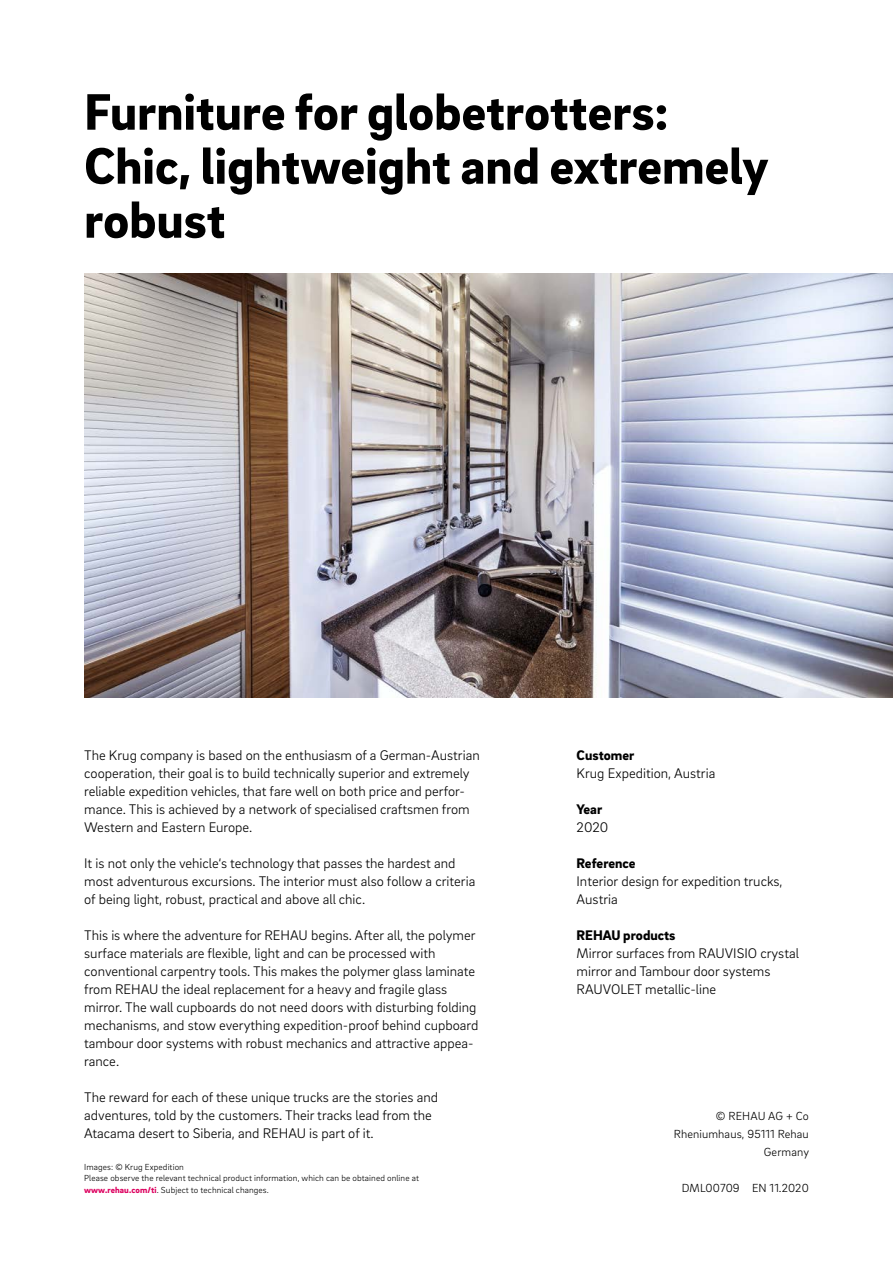
<style>
.page{position:relative;width:893px;height:1263px;background:#fff}
.page>*{position:absolute;margin:0;border:0;box-sizing:border-box;transform-origin:0 0}
._01__Headline_-_35pt{font:900 52.5px/54px "Brix Sans";color:#000}
._16__Body_text_-_9_5{font:300 14.25px/18px "Brix Sans";color:#000}
._14__Body_subline{font:900 14.25px "Brix Sans";color:#000}
._33__Contact_info{font:300 12px "Brix Sans";letter-spacing:.01em;color:#000}
._34__Legal_notes_-_6{font:300 9px/11.2px "Brix Sans";letter-spacing:.01em;color:#000}
.s1{font-weight:900;color:#dd005f}
</style>
<div class="page">
<img style="left:84px;top:274px;width:809px;height:423px">
<p class="_01__Headline_-_35pt" style="left:84px;top:82px;width:686px">Furniture for globetrotters:<br>Chic, lightweight and extremely robust</p>
<p class="_16__Body_text_-_9_5" style="left:84px;top:745px;width:397px">The Krug company is based on the enthusiasm of a German-Austrian cooperation, their goal is to build technically superior and extremely reliable expedition vehicles, that fare well on both price and perfor&shy;mance. This is achieved by a network of specialised craftsmen from Western and Eastern Europe.</p>
<p class="_16__Body_text_-_9_5" style="left:84px;top:853px;width:393px">It is not only the vehicle‘s technology that passes the hardest and most adventurous excursions. The interior must also follow a criteria of being light, robust, practical and above all chic.</p>
<p class="_16__Body_text_-_9_5" style="left:84px;top:925px;width:396px">This is where the adventure for REHAU begins. After all, the polymer surface materials are flexible, light and can be processed with conventional carpentry tools. This makes the polymer glass laminate from REHAU the ideal replacement for a heavy and fragile glass mirror. The wall cupboards do not need doors with disturbing folding mechanisms, and stow everything expedition-proof behind cupboard tambour door systems with robust mechanics and attractive appea&shy;rance.</p>
<p class="_16__Body_text_-_9_5" style="left:84px;top:1087px;width:355px">The reward for each of these unique trucks are the stories and adventures, told by the customers. Their tracks lead from the<br>Atacama desert to Siberia, and REHAU is part of it.</p>
<p class="_34__Legal_notes_-_6" style="left:84px;top:1161px;width:336px">Images: © Krug Expedition<br>Please observe the relevant technical product information, which can be obtained online at <span class="s1">www.rehau.com/ti</span>. Subject to technical changes.</p>
<p class="_14__Body_subline" style="left:577px;top:745px;width:59px">Customer</p>
<p class="_16__Body_text_-_9_5" style="left:577px;top:763px;width:140px">Krug Expedition, Austria</p>
<p class="_14__Body_subline" style="left:577px;top:799px;width:27px">Year</p>
<p class="_16__Body_text_-_9_5" style="left:577px;top:817px;width:33px">2020</p>
<p class="_14__Body_subline" style="left:577px;top:853px;width:61px">Reference</p>
<p class="_16__Body_text_-_9_5" style="left:577px;top:871px;width:207px">Interior design for expedition trucks,<br>Austria</p>
<p class="_14__Body_subline" style="left:577px;top:925px;width:100px">REHAU products</p>
<p class="_16__Body_text_-_9_5" style="left:577px;top:943px;width:224px">Mirror surfaces from RAUVISIO crystal mirror and Tambour door systems<br>RAUVOLET metallic-line</p>
<p class="_33__Contact_info" style="left:716px;top:1108px;width:94px">© REHAU AG + Co</p>
<p class="_33__Contact_info" style="left:674px;top:1126px;width:136px">Rheniumhaus, 95111 Rehau</p>
<p class="_33__Contact_info" style="left:764px;top:1144px;width:47px">Germany</p>
<p class="_33__Contact_info" style="left:682px;top:1180px;width:129px">DML00709 EN 11.2020</p>
</div>
